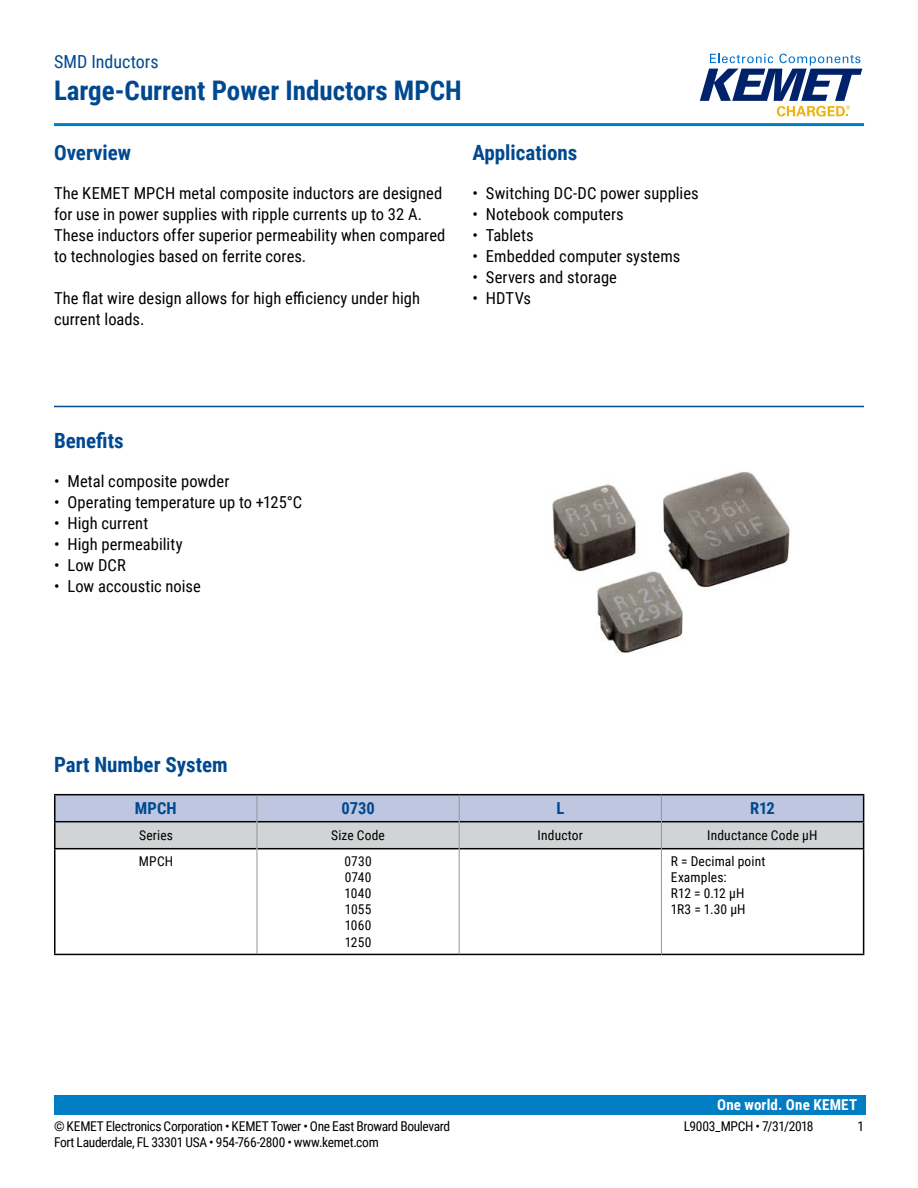
<style>
.page{position:relative;width:918px;height:1188px;background:#fff}
.page>*{position:absolute;margin:0;border:0;box-sizing:border-box;transform-origin:0 0}
.t1{font:700 27px "Roboto Condensed";color:#004990}
.t2{font:700 21px "Roboto Condensed";color:#004990}
.t3{font:18px "Roboto Condensed";color:#004990}
.t4{font:16.5px/21px "Roboto Condensed";letter-spacing:.005em;color:#000}
.t5{font:700 16.5px "Roboto Condensed";color:#004990}
.t6{font:700 15px "Roboto Condensed";letter-spacing:.015em;color:#fff}
.t7{font:13.5px/16.2px "Roboto Condensed";letter-spacing:-.02em;color:#000;text-align:justify}
.t8{font:13.5px/16.2px "Roboto Condensed";letter-spacing:.01em;color:#000}
.t9{font:13.5px "Roboto Condensed";letter-spacing:.015em;color:#000}
</style>
<div class="page">
<svg style="left:700px;top:54px;width:162px;height:63px"></svg>
<hr style="left:54px;top:123px;width:810px;height:3px;background:#007dc3">
<div style="left:54px;top:1095px;width:811px;height:20px;background:#007dc3"></div>
<hr style="left:54px;top:406px;width:810px;height:1px;background:#004990">
<svg style="left:56px;top:849px;width:605px;height:105px"></svg>
<hr style="left:54px;top:821px;width:203px;height:1px;background:#000">
<hr style="left:54px;top:794px;width:203px;height:1px;background:#000">
<hr style="left:54px;top:795px;width:2px;height:26px;background:#000">
<hr style="left:257px;top:794px;width:202px;height:1px;background:#000">
<hr style="left:459px;top:794px;width:202px;height:1px;background:#000">
<hr style="left:661px;top:794px;width:203px;height:1px;background:#000">
<hr style="left:54px;top:822px;width:2px;height:26px;background:#000">
<hr style="left:54px;top:848px;width:203px;height:1px;background:#000">
<hr style="left:54px;top:849px;width:2px;height:105px;background:#000">
<hr style="left:863px;top:849px;width:1px;height:105px;background:#000">
<hr style="left:54px;top:954px;width:203px;height:1px;background:#000">
<hr style="left:257px;top:954px;width:202px;height:1px;background:#000">
<hr style="left:459px;top:954px;width:202px;height:1px;background:#000">
<hr style="left:661px;top:954px;width:203px;height:1px;background:#000">
<svg style="left:55px;top:795px;width:809px;height:54px;background:#bcc0cd"></svg>
<hr style="left:257px;top:849px;width:1px;height:105px;background:#939598">
<hr style="left:459px;top:849px;width:1px;height:105px;background:#939598">
<hr style="left:661px;top:849px;width:1px;height:105px;background:#939598">
<img style="left:552px;top:472px;width:238px;height:181px">
<p class="t3" style="left:54px;top:48px;width:106px">SMD Inductors</p>
<h1 class="t1" style="left:54px;top:71px;width:409px">Large-Current Power Inductors MPCH</h1>
<p class="t2" style="left:54px;top:138px;width:79px">Overview</p>
<p class="t4" style="left:54px;top:182px;width:393px">The KEMET MPCH metal composite inductors are designed for use in power supplies with ripple currents up to 32 A.<br>These inductors offer superior permeability when compared to technologies based on ferrite cores.</p>
<p class="t4" style="left:54px;top:287px;width:368px">The flat wire design allows for high efficiency under high current loads.</p>
<p class="t2" style="left:472px;top:138px;width:107px">Applications</p>
<p class="t4" style="left:472px;top:182px;width:228px">• Switching DC-DC power supplies</p>
<p class="t4" style="left:472px;top:203px;width:153px">• Notebook computers</p>
<p class="t4" style="left:472px;top:225px;width:63px">• Tablets</p>
<p class="t4" style="left:472px;top:246px;width:209px">• Embedded computer systems</p>
<p class="t4" style="left:472px;top:267px;width:146px">• Servers and storage</p>
<p class="t4" style="left:472px;top:288px;width:60px">• HDTVs</p>
<p class="t2" style="left:54px;top:426px;width:71px">Benefits</p>
<p class="t4" style="left:54px;top:470px;width:177px">• Metal composite powder</p>
<p class="t4" style="left:54px;top:491px;width:250px">• Operating temperature up to +125°C</p>
<p class="t4" style="left:54px;top:512px;width:96px">• High current</p>
<p class="t4" style="left:54px;top:533px;width:130px">• High permeability</p>
<p class="t4" style="left:54px;top:554px;width:73px">• Low DCR</p>
<p class="t4" style="left:54px;top:575px;width:148px">• Low accoustic noise</p>
<p class="t2" style="left:54px;top:750px;width:175px">Part Number System</p>
<p class="t5" style="left:135px;top:797px;width:43px">MPCH</p>
<p class="t5" style="left:341px;top:797px;width:35px">0730</p>
<p class="t5" style="left:556px;top:797px;width:9px">L</p>
<p class="t5" style="left:750px;top:797px;width:26px">R12</p>
<p class="t7" style="left:139px;top:827px;width:35px">Series</p>
<p class="t9" style="left:331px;top:826px;width:55px">Size Code</p>
<p class="t9" style="left:538px;top:826px;width:47px">Inductor</p>
<p class="t9" style="left:707px;top:826px;width:112px">Inductance Code µH</p>
<p class="t7" style="left:139px;top:852px;width:36px">MPCH</p>
<p class="t7" style="left:344px;top:852px;width:29px">0730<br>0740<br>1040<br>1055<br>1060<br>1250</p>
<p class="t8" style="left:671px;top:852px;width:96px">R = Decimal point<br>Examples:<br>R12 = 0.12 µH<br>1R3 = 1.30 µH</p>
<p class="t6" style="left:717px;top:1094px;width:142px">One world. One KEMET</p>
<p class="t7" style="left:54px;top:1117px;width:398px">© KEMET Electronics Corporation • KEMET Tower • One East Broward Boulevard</p>
<p class="t7" style="left:684px;top:1117px;width:131px">L9003_MPCH • 7/31/2018</p>
<p class="t7" style="left:857px;top:1117px;width:8px">1</p>
<p class="t7" style="left:54px;top:1133px;width:326px">Fort Lauderdale, FL 33301 USA • 954-766-2800 • www.kemet.com</p>
</div>
